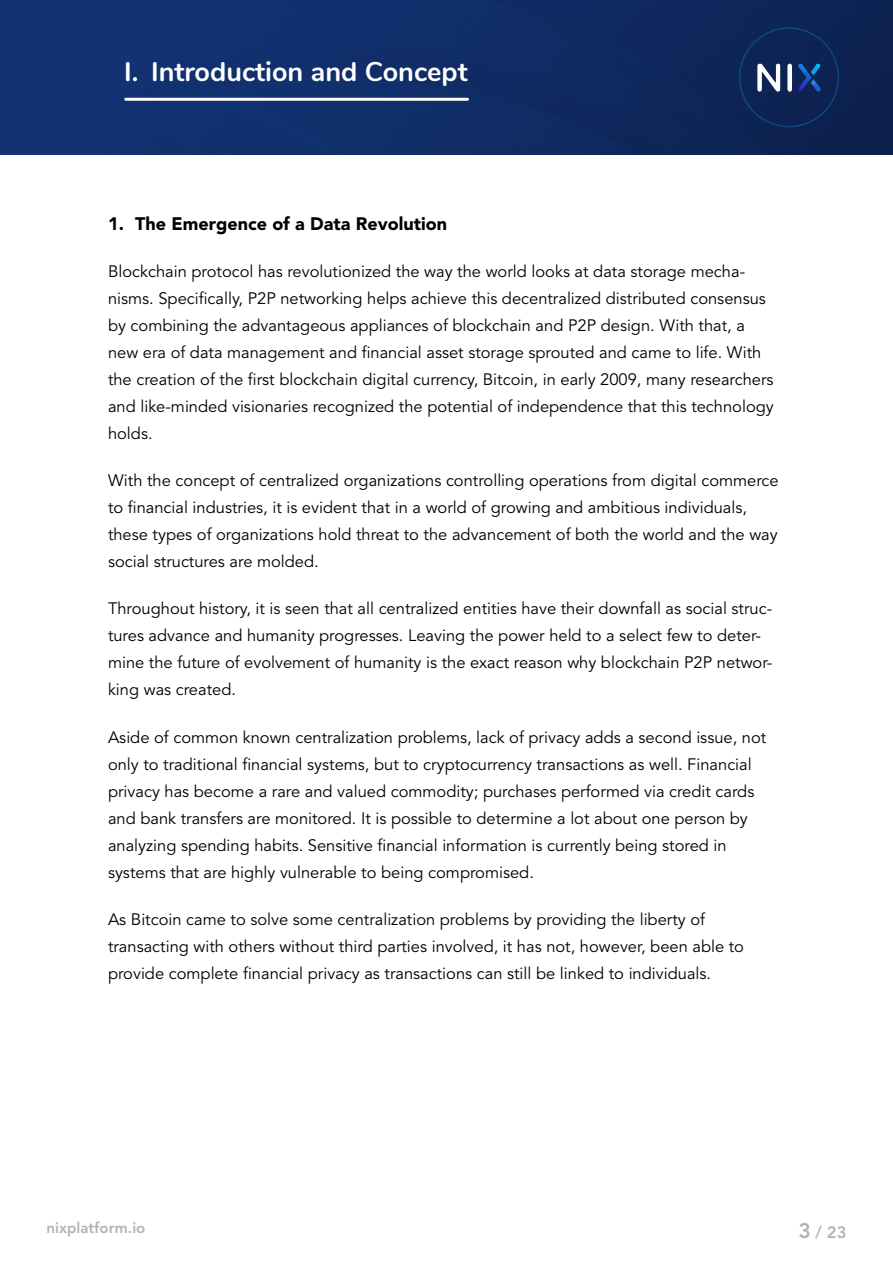
<style>
.page{position:relative;width:893px;height:1263px;background:#fff}
.page>*{position:absolute;margin:0;border:0;box-sizing:border-box;transform-origin:0 0}
.t1{font:700 27px "Nunito";color:#fff}
.t2{font:900 18px "Avenir LT Std";color:#000}
.t3{font:16.5px/27px "Avenir LT Std";color:#000}
.t4{font:800 16.5px "Avenir LT Std";color:#b3b3b3}
.t5{font:800 15px "Avenir LT Std";color:#b3b3b3}
.s1{font-size:21px}
</style>
<div class="page">
<img style="left:0;top:0;width:893px;height:155px">
<div style="left:739px;top:27px;width:100px;height:100px;border:2px solid #00c1ff;border-radius:50%"></div>
<img style="left:756px;top:64px;width:66px;height:27px">
<hr style="left:126px;top:98px;width:341px;height:3px;background:#fff">
<h1 class="t1" style="left:124px;top:52px;width:345px">I. Introduction and Concept</h1>
<p class="t2" style="left:108px;top:212px;width:341px">1. The Emergence of a Data Revolution</p>
<p class="t3" style="left:108px;top:258px;width:667px">Blockchain protocol has revolutionized the way the world looks at data storage mecha&shy;nisms. Specifically, P2P networking helps achieve this decentralized distributed consensus by combining the advantageous appliances of blockchain and P2P design. With that, a new era of data management and financial asset storage sprouted and came to life. With the creation of the first blockchain digital currency, Bitcoin, in early 2009, many researchers and like-minded visionaries recognized the potential of independence that this technology holds.</p>
<p class="t3" style="left:108px;top:467px;width:672px">With the concept of centralized organizations controlling operations from digital commerce to financial industries, it is evident that in a world of growing and ambitious individuals, these types of organizations hold threat to the advancement of both the world and the way social structures are molded.</p>
<p class="t3" style="left:108px;top:596px;width:665px">Throughout history, it is seen that all centralized entities have their downfall as social struc&shy;tures advance and humanity progresses. Leaving the power held to a select few to deter&shy;mine the future of evolvement of humanity is the exact reason why blockchain P2P networ&shy;king was created.</p>
<p class="t3" style="left:108px;top:724px;width:660px">Aside of common known centralization problems, lack of privacy adds a second issue, not only to traditional financial systems, but to cryptocurrency transactions as well. Financial privacy has become a rare and valued commodity; purchases performed via credit cards and bank transfers are monitored. It is possible to determine a lot about one person by analyzing spending habits. Sensitive financial information is currently being stored in systems that are highly vulnerable to being compromised.</p>
<p class="t3" style="left:108px;top:906px;width:638px">As Bitcoin came to solve some centralization problems by providing the liberty of transacting with others without third parties involved, it has not, however, been able to provide complete financial privacy as transactions can still be linked to individuals.</p>
<p class="t5" style="left:46px;top:1219px;width:100px">nixplatform.io</p>
<p class="t4" style="left:798px;top:1222px;width:50px"><span class="s1">3</span> / 23</p>
</div>
